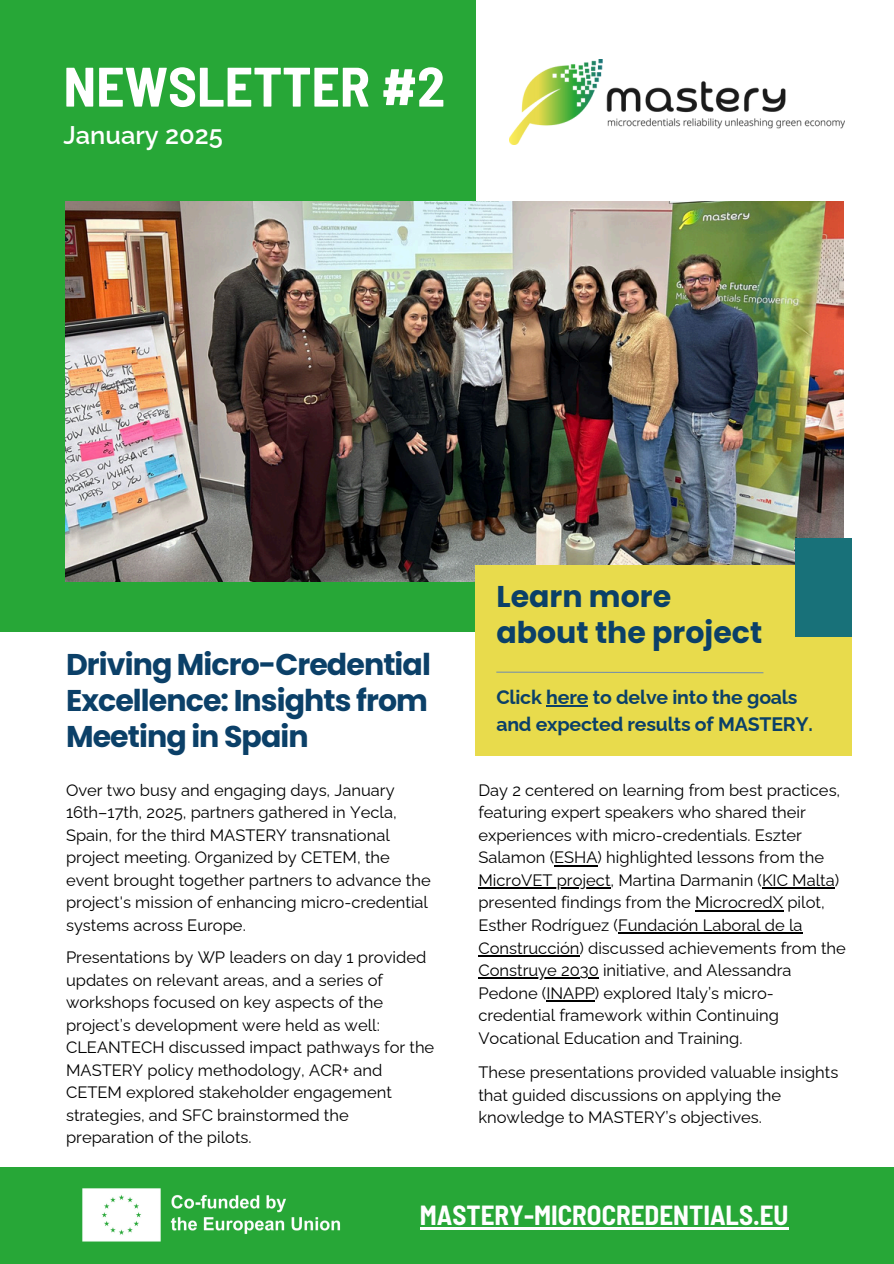
<style>
.page{position:relative;width:894px;height:1264px;background:#fff}
.page>*{position:absolute;margin:0;border:0;box-sizing:border-box;transform-origin:0 0}
.t1{font:700 semi-condensed 55.5px "Barlow";color:#fff}
.t2{font:700 30px/36px "Poppins";letter-spacing:-.03em;color:#0b4068;text-align:justify}
.t3{font:700 30px/36px "Poppins";color:#0b4068}
.t4{font:700 semi-condensed 27px "Barlow";color:#fff}
.t5{font:600 25.5px "Raleway";color:#fff}
.t6{font:700 19.5px/27px "Raleway";letter-spacing:-.01em;color:#0b4068}
.t7{font:16.5px/22.5px "Raleway";color:#000}
</style>
<div class="page">
<div style="left:0;top:0;width:475px;height:631px;background:#27a737"></div>
<img style="left:66px;top:201px;width:777px;height:380px">
<div style="left:475px;top:565px;width:376px;height:191px;background:#e8db4c"></div>
<div style="left:794px;top:538px;width:57px;height:99px;background:#187179"></div>
<img style="left:509px;top:60px;width:335px;height:84px">
<svg style="left:496px;top:671px;width:268px;height:3px"></svg>
<hr style="left:546px;top:705px;width:42px;height:1px;background:#0b4068">
<div style="left:0;top:1167px;width:893px;height:96px;background:#27a737"></div>
<img style="left:82px;top:1188px;width:259px;height:53px">
<hr style="left:420px;top:1226px;width:368px;height:3px;background:#fff">
<hr style="left:554px;top:865px;width:43px;height:1px;background:#000">
<hr style="left:478px;top:887px;width:132px;height:2px;background:#000">
<hr style="left:761px;top:887px;width:73px;height:2px;background:#000">
<hr style="left:695px;top:910px;width:88px;height:1px;background:#000">
<hr style="left:618px;top:932px;width:184px;height:2px;background:#000">
<hr style="left:478px;top:955px;width:101px;height:1px;background:#000">
<hr style="left:478px;top:977px;width:120px;height:2px;background:#000">
<hr style="left:546px;top:1000px;width:48px;height:1px;background:#000">
<h2 class="t1" style="left:63px;top:51px;width:383px">NEWSLETTER #2</h2>
<p class="t5" style="left:63px;top:120px;width:161px">January 2025</p>
<p class="t2" style="left:66px;top:646px;width:366px">Driving Micro-Credential Excellence: Insights from Meeting in Spain</p>
<h5 class="t7" style="left:66px;top:778px;width:366px">Over two busy and engaging days, January 16th–17th, 2025, partners gathered in Yecla, Spain, for the third MASTERY transnational project meeting. Organized by CETEM, the event brought together partners to advance the project's mission of enhancing micro-credential systems across Europe.</h5>
<h2 class="t7" style="left:66px;top:946px;width:370px">Presentations by WP leaders on day 1 provided updates on relevant areas, and a series of workshops focused on key aspects of the project’s development were held as well:<br>CLEANTECH discussed impact pathways for the MASTERY policy methodology, ACR+ and CETEM explored stakeholder engagement strategies, and SFC brainstormed the preparation of the pilots.</h2>
<h1 class="t3" style="left:496px;top:578px;width:267px">Learn more about the project</h1>
<h4 class="t6" style="left:496px;top:684px;width:318px">Click here to delve into the goals and expected results of MASTERY.</h4>
<p class="t7" style="left:478px;top:778px;width:363px">Day 2 centered on learning from best practices, featuring expert speakers who shared their experiences with micro-credentials. Eszter Salamon (ESHA) highlighted lessons from the</p>
<p class="t7" style="left:478px;top:868px;width:369px">MicroVET project, Martina Darmanin (KIC Malta) presented findings from the MicrocredX pilot, Esther Rodríguez (Fundación Laboral de la Construcción) discussed achievements from the</p>
<p class="t7" style="left:478px;top:958px;width:314px">Construye 2030 initiative, and Alessandra Pedone (INAPP) explored Italy’s micro&shy;credential framework within Continuing Vocational Education and Training.</p>
<p class="t7" style="left:478px;top:1060px;width:361px">These presentations provided valuable insights that guided discussions on applying the knowledge to MASTERY’s objectives.</p>
<p class="t4" style="left:420px;top:1197px;width:370px">MASTERY-MICROCREDENTIALS.EU</p>
</div>
